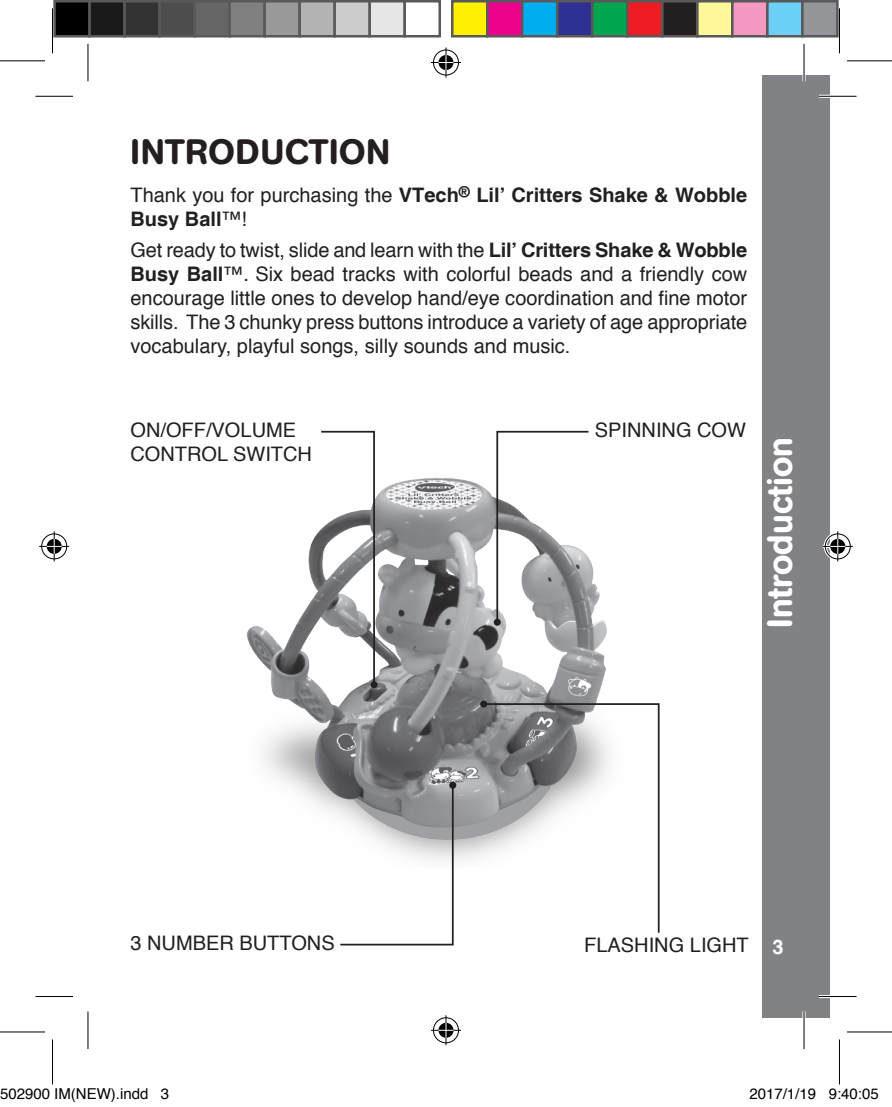
<style>
.page{position:relative;width:892px;height:1107px;background:#fff}
.page>*{position:absolute;margin:0;border:0;box-sizing:border-box;transform-origin:0 0}
.RIGHT_BAR{font:500 35px "AG Book Rounded";color:#fff}
.Headline{font:500 35px "AG Book Rounded";letter-spacing:.02em;color:#231f20}
.Body_text_1{font:20px/24px "Helvetica";color:#231f20;text-align:justify}
.Body_text_1-2{font:700 20px/24px "Helvetica";color:#231f20}
.Body_text_hang{font:700 20px "Helvetica";color:#fff}
.t1{font:15px "Helvetica";color:#000}
.s1{font-weight:400}
.s2{font-weight:500}
.s3{font-weight:700}
</style>
<div class="page">
<div style="left:762px;top:75px;width:67px;height:943px;background:#808285"></div>
<img style="left:247px;top:478px;width:360px;height:382px">
<svg style="left:482px;top:702px;width:178px;height:231px"></svg>
<div style="left:480px;top:700px;width:7px;height:7px;background:#231f20;border-radius:50%"></div>
<svg style="left:338px;top:783px;width:116px;height:163px"></svg>
<div style="left:449px;top:782px;width:7px;height:7px;background:#231f20;border-radius:50%"></div>
<svg style="left:319px;top:430px;width:57px;height:256px"></svg>
<div style="left:370px;top:681px;width:7px;height:7px;background:#231f20;border-radius:50%"></div>
<svg style="left:495px;top:430px;width:95px;height:194px"></svg>
<div style="left:494px;top:619px;width:7px;height:7px;background:#231f20;border-radius:50%"></div>
<hr style="left:819px;top:95px;width:37px;height:3px;background:#fff">
<hr style="left:819px;top:995px;width:37px;height:3px;background:#fff">
<hr style="left:802px;top:44px;width:3px;height:37px;background:#fff">
<hr style="left:802px;top:1011px;width:3px;height:38px;background:#fff">
<hr style="left:35px;top:96px;width:38px;height:1px;background:#000">
<hr style="left:819px;top:96px;width:37px;height:1px;background:#000">
<hr style="left:35px;top:996px;width:38px;height:1px;background:#000">
<hr style="left:819px;top:996px;width:37px;height:1px;background:#000">
<hr style="left:88px;top:44px;width:1px;height:37px;background:#000">
<hr style="left:88px;top:1011px;width:1px;height:38px;background:#000">
<hr style="left:803px;top:44px;width:1px;height:37px;background:#000">
<hr style="left:803px;top:1011px;width:1px;height:38px;background:#000">
<hr style="left:0;top:60px;width:45px;height:1px;background:#000">
<hr style="left:847px;top:60px;width:45px;height:1px;background:#000">
<hr style="left:0;top:1031px;width:45px;height:1px;background:#000">
<hr style="left:847px;top:1031px;width:45px;height:1px;background:#000">
<hr style="left:52px;top:8px;width:1px;height:45px;background:#000">
<hr style="left:52px;top:1039px;width:1px;height:45px;background:#000">
<hr style="left:839px;top:8px;width:1px;height:45px;background:#000">
<hr style="left:839px;top:1039px;width:1px;height:45px;background:#000">
<div style="left:432px;top:48px;width:28px;height:29px;border:3px solid #fff;border-radius:50%"></div>
<hr style="left:431px;top:61px;width:30px;height:3px;background:#fff">
<hr style="left:444px;top:47px;width:3px;height:30px;background:#fff">
<div style="left:437px;top:53px;width:18px;height:19px;border:3px solid #fff;border-radius:50%"></div>
<div style="left:433px;top:50px;width:26px;height:25px;border:1px solid #000;border-radius:50%"></div>
<hr style="left:431px;top:62px;width:30px;height:1px;background:#000">
<hr style="left:445px;top:47px;width:1px;height:30px;background:#000">
<svg style="left:438px;top:55px;width:15px;height:15px"></svg>
<div style="left:432px;top:1016px;width:28px;height:28px;border:3px solid #fff;border-radius:50%"></div>
<svg style="left:431px;top:1028px;width:30px;height:4px"></svg>
<hr style="left:444px;top:1015px;width:3px;height:30px;background:#fff">
<div style="left:437px;top:1021px;width:18px;height:18px;border:3px solid #fff;border-radius:50%"></div>
<div style="left:433px;top:1017px;width:26px;height:26px;border:1px solid #000;border-radius:50%"></div>
<hr style="left:431px;top:1030px;width:30px;height:1px;background:#000">
<hr style="left:445px;top:1015px;width:1px;height:30px;background:#000">
<svg style="left:438px;top:1022px;width:15px;height:15px"></svg>
<div style="left:40px;top:532px;width:28px;height:28px;border:3px solid #fff;border-radius:50%"></div>
<hr style="left:39px;top:545px;width:30px;height:3px;background:#fff">
<hr style="left:53px;top:531px;width:3px;height:30px;background:#fff">
<div style="left:45px;top:537px;width:18px;height:18px;border:3px solid #fff;border-radius:50%"></div>
<div style="left:41px;top:533px;width:26px;height:26px;border:1px solid #000;border-radius:50%"></div>
<hr style="left:39px;top:546px;width:30px;height:1px;background:#000">
<hr style="left:54px;top:531px;width:1px;height:30px;background:#000">
<svg style="left:47px;top:539px;width:15px;height:15px"></svg>
<div style="left:823px;top:532px;width:28px;height:28px;border:3px solid #fff;border-radius:50%"></div>
<hr style="left:822px;top:545px;width:30px;height:3px;background:#fff">
<hr style="left:836px;top:531px;width:3px;height:30px;background:#fff">
<div style="left:828px;top:537px;width:18px;height:18px;border:3px solid #fff;border-radius:50%"></div>
<div style="left:825px;top:533px;width:25px;height:26px;border:1px solid #000;border-radius:50%"></div>
<hr style="left:822px;top:546px;width:30px;height:1px;background:#000">
<hr style="left:837px;top:531px;width:1px;height:30px;background:#000">
<svg style="left:830px;top:539px;width:15px;height:15px"></svg>
<div style="left:55px;top:1px;width:35px;height:35px;background:#000"></div>
<div style="left:53px;top:0;width:38px;height:37px;border:2px solid #595959"></div>
<div style="left:90px;top:1px;width:35px;height:35px;background:#1a1a1a"></div>
<div style="left:88px;top:0;width:38px;height:37px;border:2px solid #595959"></div>
<div style="left:125px;top:1px;width:35px;height:35px;background:#333"></div>
<div style="left:123px;top:0;width:38px;height:37px;border:2px solid #595959"></div>
<div style="left:160px;top:1px;width:35px;height:35px;background:#4d4d4d"></div>
<div style="left:158px;top:0;width:38px;height:37px;border:2px solid #595959"></div>
<div style="left:195px;top:1px;width:35px;height:35px;background:#666"></div>
<div style="left:193px;top:0;width:38px;height:37px;border:2px solid #595959"></div>
<div style="left:230px;top:1px;width:35px;height:35px;background:#808080"></div>
<div style="left:228px;top:0;width:38px;height:37px;border:2px solid #595959"></div>
<div style="left:265px;top:1px;width:35px;height:35px;background:#999"></div>
<div style="left:263px;top:0;width:38px;height:37px;border:2px solid #595959"></div>
<div style="left:300px;top:1px;width:35px;height:35px;background:#b3b3b3"></div>
<div style="left:298px;top:0;width:38px;height:37px;border:2px solid #595959"></div>
<div style="left:335px;top:1px;width:35px;height:35px;background:#ccc"></div>
<div style="left:333px;top:0;width:38px;height:37px;border:2px solid #595959"></div>
<div style="left:370px;top:1px;width:35px;height:35px;background:#e6e6e6"></div>
<div style="left:368px;top:0;width:38px;height:37px;border:2px solid #595959"></div>
<div style="left:403px;top:0;width:38px;height:37px;border:2px solid #595959"></div>
<div style="left:452px;top:1px;width:35px;height:35px;background:#fff101"></div>
<div style="left:451px;top:0;width:37px;height:37px;border:2px solid #595959"></div>
<div style="left:487px;top:1px;width:35px;height:35px;background:#ed028c"></div>
<div style="left:486px;top:0;width:37px;height:37px;border:2px solid #595959"></div>
<div style="left:522px;top:1px;width:35px;height:35px;background:#00aeef"></div>
<div style="left:521px;top:0;width:37px;height:37px;border:2px solid #595959"></div>
<div style="left:557px;top:1px;width:35px;height:35px;background:#2e3092"></div>
<div style="left:556px;top:0;width:37px;height:37px;border:2px solid #595959"></div>
<div style="left:592px;top:1px;width:35px;height:35px;background:#00a54f"></div>
<div style="left:591px;top:0;width:37px;height:37px;border:2px solid #595959"></div>
<div style="left:627px;top:1px;width:35px;height:35px;background:#ee1d23"></div>
<div style="left:626px;top:0;width:37px;height:37px;border:2px solid #595959"></div>
<div style="left:662px;top:1px;width:35px;height:35px;background:#231f20"></div>
<div style="left:661px;top:0;width:37px;height:37px;border:2px solid #595959"></div>
<div style="left:697px;top:1px;width:35px;height:35px;background:#fff79a"></div>
<div style="left:696px;top:0;width:37px;height:37px;border:2px solid #595959"></div>
<div style="left:732px;top:1px;width:35px;height:35px;background:#f499c2"></div>
<div style="left:731px;top:0;width:37px;height:37px;border:2px solid #595959"></div>
<div style="left:767px;top:1px;width:35px;height:35px;background:#6bcff6"></div>
<div style="left:766px;top:0;width:37px;height:37px;border:2px solid #595959"></div>
<div style="left:802px;top:1px;width:35px;height:35px;background:#939598"></div>
<div style="left:801px;top:0;width:37px;height:37px;border:2px solid #595959"></div>
<p class="Headline" style="left:130px;top:131px;width:261px">INTRODUCTION</p>
<p class="Body_text_1-2" style="left:130px;top:184px;width:618px"><span class="s1">Thank you for purchasing the</span> VTech<sup>®</sup> Lil’ Critters Shake &amp; Wobble<br>Busy Ball<span class="s2">™!</span></p>
<p class="Body_text_1" style="left:130px;top:239px;width:618px">Get ready to twist, slide and learn with the <span class="s3">Lil’ Critters Shake &amp; Wobble Busy Ball</span><span class="s2">™.</span> Six bead tracks with colorful beads and a friendly cow encourage little ones to develop hand/eye coordination and fine motor skills. The 3 chunky press buttons introduce a variety of age appropriate vocabulary, playful songs, silly sounds and music.</p>
<p class="Body_text_1" style="left:130px;top:419px;width:183px">ON/OFF/VOLUME<br>CONTROL SWITCH</p>
<p class="Body_text_1" style="left:595px;top:419px;width:153px">SPINNING COW</p>
<p class="RIGHT_BAR" style="left:759px;top:628px;width:192px;rotate:-90deg">Introduction</p>
<p class="Body_text_1" style="left:130px;top:932px;width:206px">3 NUMBER BUTTONS</p>
<p class="Body_text_1" style="left:584px;top:934px;width:166px">FLASHING LIGHT</p>
<p class="Body_text_hang" style="left:772px;top:935px;width:13px">3</p>
<p class="t1" style="left:0;top:1084px;width:171px">502900 IM(NEW).indd 3</p>
<p class="t1" style="left:749px;top:1084px;width:131px">2017/1/19 9:40:05</p>
</div>
